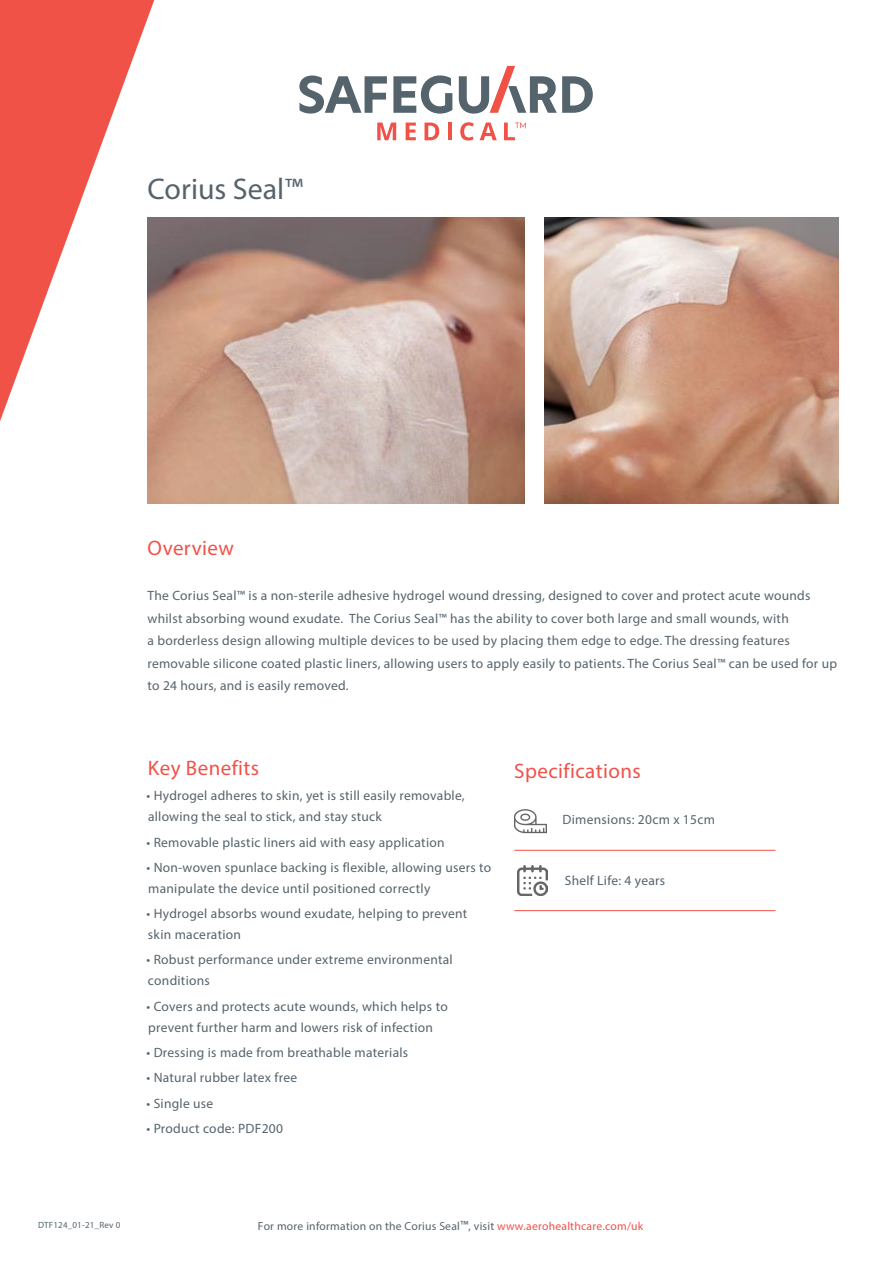
<style>
.page{position:relative;width:893px;height:1263px;background:#fff}
.page>*{position:absolute;margin:0;border:0;box-sizing:border-box;transform-origin:0 0}
.t1{font:30px "Myriad Pro";color:#55636c}
.t2{font:21px "Myriad Pro";letter-spacing:.02em;color:#f05248}
.t3{font:13.5px/21px "Myriad Pro";letter-spacing:.02em;color:#55636c}
.t4{font:11.7px "Myriad Pro";letter-spacing:.02em;color:#55636c}
.t5{font:9px "Myriad Pro";letter-spacing:.02em;color:#55636c}
.s1{font-size:13.5px}
.s2{color:#f05248}
</style>
<div class="page">
<svg style="left:0;top:0;width:154px;height:421px;fill:#f05248"></svg>
<img style="left:514px;top:809px;width:32px;height:25px">
<img style="left:518px;top:866px;width:30px;height:30px">
<hr style="left:514px;top:850px;width:261px;height:1px;background:#f05248">
<hr style="left:514px;top:910px;width:261px;height:1px;background:#f05248">
<img style="left:148px;top:218px;width:377px;height:286px">
<img style="left:544px;top:218px;width:295px;height:286px">
<svg style="left:299px;top:75px;width:88px;height:39px"></svg>
<svg style="left:393px;top:75px;width:59px;height:39px"></svg>
<svg style="left:459px;top:66px;width:134px;height:48px"></svg>
<svg style="left:377px;top:123px;width:19px;height:17px"></svg>
<svg style="left:406px;top:123px;width:10px;height:17px"></svg>
<svg style="left:424px;top:123px;width:15px;height:17px"></svg>
<hr style="left:448px;top:123px;width:4px;height:17px;background:#f05248">
<svg style="left:460px;top:122px;width:14px;height:19px"></svg>
<svg style="left:480px;top:122px;width:17px;height:18px"></svg>
<svg style="left:504px;top:123px;width:22px;height:17px"></svg>
<p class="t1" style="left:148px;top:170px;width:157px">Corius Seal™</p>
<p class="t2" style="left:148px;top:535px;width:88px">Overview</p>
<p class="t3" style="left:148px;top:584px;width:691px;line-height:22.5px">The Corius Seal™ is a non-sterile adhesive hydrogel wound dressing, designed to cover and protect acute wounds whilst absorbing wound exudate. The Corius Seal™ has the ability to cover both large and small wounds, with<br>a borderless design allowing multiple devices to be used by placing them edge to edge. The dressing features removable silicone coated plastic liners, allowing users to apply easily to patients. The Corius Seal™ can be used for up to 24 hours, and is easily removed.</p>
<p class="t2" style="left:148px;top:755px;width:113px">Key Benefits</p>
<p class="t3" style="left:146px;top:785px;width:320px">• Hydrogel adheres to skin, yet is still easily removable, allowing the seal to stick, and stay stuck</p>
<p class="t3" style="left:146px;top:831px;width:300px">• Removable plastic liners aid with easy application</p>
<p class="t3" style="left:146px;top:857px;width:346px">• Non-woven spunlace backing is flexible, allowing users to manipulate the device until positioned correctly</p>
<p class="t3" style="left:146px;top:903px;width:322px">• Hydrogel absorbs wound exudate, helping to prevent skin maceration</p>
<p class="t3" style="left:146px;top:949px;width:308px">• Robust performance under extreme environmental conditions</p>
<p class="t3" style="left:146px;top:995px;width:303px">• Covers and protects acute wounds, which helps to prevent further harm and lowers risk of infection</p>
<p class="t3" style="left:146px;top:1042px;width:263px">• Dressing is made from breathable materials</p>
<p class="t3" style="left:146px;top:1067px;width:152px">• Natural rubber latex free</p>
<p class="t3" style="left:146px;top:1092px;width:68px">• Single use</p>
<p class="t3" style="left:146px;top:1117px;width:138px">• Product code: PDF200</p>
<p class="t2" style="left:514px;top:758px;width:128px">Specifications</p>
<p class="t3" style="left:563px;top:808px;width:154px">Dimensions: 20cm x 15cm</p>
<p class="t3" style="left:565px;top:870px;width:102px">Shelf Life: 4 years</p>
<p class="t5" style="left:38px;top:1219px;width:84px">DTF124_01-21_Rev 0</p>
<p class="t4" style="left:258px;top:1218px;width:387px">For more information on the Corius Seal<span class="s1">™</span>, visit <span class="s2">www.aerohealthcare.com/uk</span></p>
</div>
